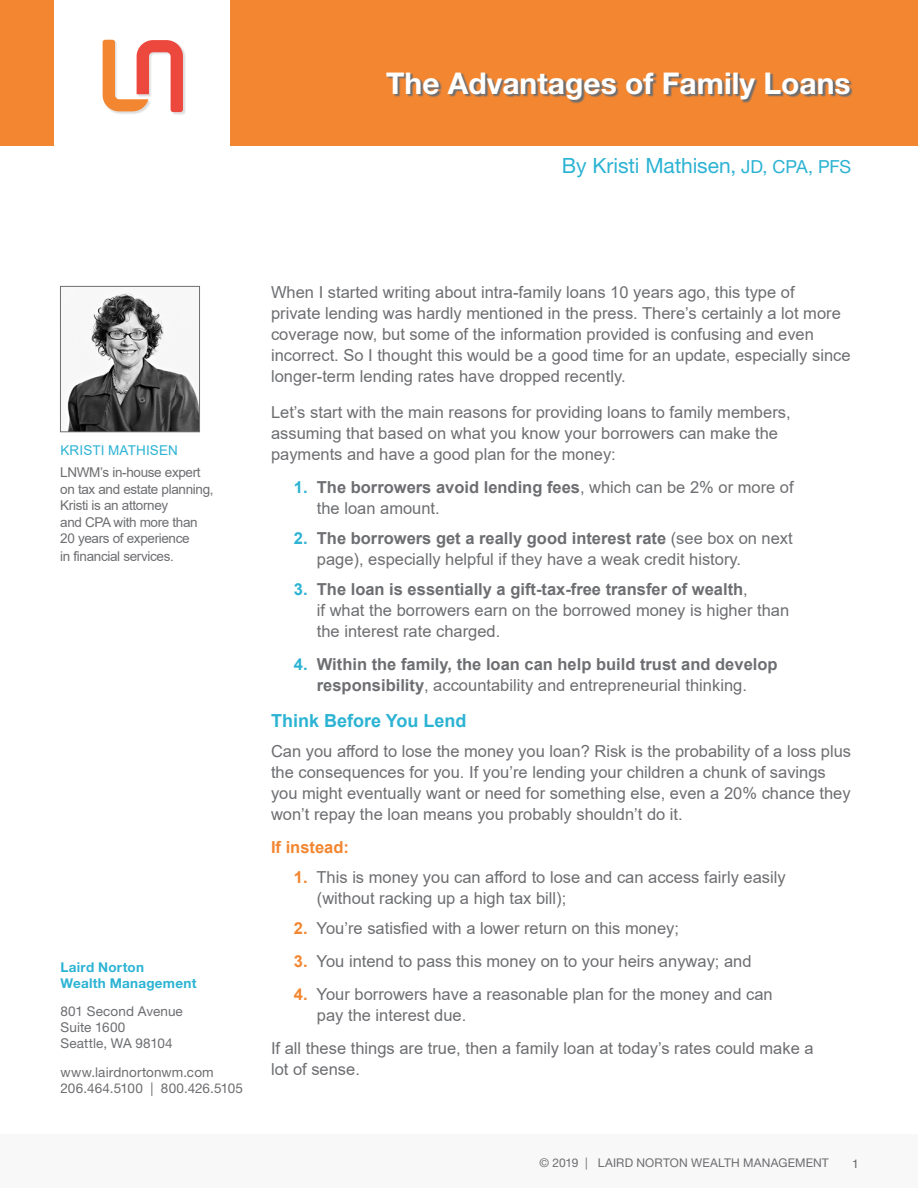
<style>
.page{position:relative;width:918px;height:1188px;background:#fff}
.page>*{position:absolute;margin:0;border:0;box-sizing:border-box;transform-origin:0 0}
.t1{font:700 30px "Helvetica Neue LT Std";color:#fff}
.t2{font:21px "Helvetica Neue LT Std";letter-spacing:-.005em;color:#2cb3d3}
.t3{font:700 18px "Arial";color:#2cb3d3}
.t4{font:16.5px/21px "Arial";color:#6d6e71}
.t5{font:700 16.5px/21px "Arial";color:#6d6e71;text-align:center}
.t6{font:700 16.5px "Arial";color:#f38630}
.t7{font:13.5px/16.5px "Arial";letter-spacing:-.025em;color:#6d6e71}
.t8{font:13.5px/16.2px "Helvetica Neue LT Std";letter-spacing:.01em;color:#6c6d70}
.t9{font:700 13.5px/16.2px "Helvetica Neue LT Std";letter-spacing:.02em;color:#2cb3d3}
.t10{font:12px "Helvetica Neue LT Std";letter-spacing:.015em;color:#6c6d70}
.t11{font:12px "Helvetica LT Std";color:#6c6d70}
.s1{font-size:18px}
.s2{color:#2cb3d3}
.s3{font-weight:700;color:#2cb3d3}
.s4{font-weight:700}
.s5{font-weight:400}
.s6{font-weight:700;color:#f38630}
</style>
<div class="page">
<div style="left:103px;top:40px;width:83px;height:75px;background:#231f20;opacity:.15"></div>
<svg style="left:103px;top:40px;width:80px;height:72px"></svg>
<div style="left:0;top:0;width:54px;height:146px;background:#f38630"></div>
<div style="left:230px;top:0;width:688px;height:146px;background:#f38630"></div>
<svg style="left:387px;top:74px;width:466px;height:30px"></svg>
<div style="left:0;top:1134px;width:918px;height:54px;background:#f8f8f8"></div>
<img style="left:67px;top:292px;width:131px;height:138px">
<div style="left:60px;top:286px;width:140px;height:146px;border:1px solid #6d6e71"></div>
<h1 class="t1" style="left:386px;top:65px;width:466px">The Advantages of Family Loans</h1>
<p class="t2" style="left:562px;top:153px;width:291px">By Kristi Mathisen, <span class="s1">JD, CPA, PFS</span></p>
<p class="t7" style="left:60px;top:439px;width:142px;line-height:22.5px"><span class="s2">KRISTI MATHISEN<br></span>LNWM’s in-house expert</p>
<p class="t7" style="left:60px;top:481px;width:155px">on tax and estate planning,<br>Kristi is an attorney<br>and CPA with more than<br>20 years of experience</p>
<p class="t7" style="left:60px;top:548px;width:115px">in financial services.</p>
<p class="t9" style="left:61px;top:958px;width:137px">Laird Norton<br>Wealth Management</p>
<p class="t8" style="left:61px;top:1003px;width:124px">801 Second Avenue<br>Suite 1600<br>Seattle, WA 98104</p>
<p class="t8" style="left:61px;top:1064px;width:184px">www.lairdnortonwm.com<br>206.464.5100 | 800.426.5105</p>
<p class="t4" style="left:271px;top:282px;width:581px">When I started writing about intra-family loans 10 years ago, this type of<br>private lending was hardly mentioned in the press. There’s certainly a lot more coverage now, but some of the information provided is confusing and even incorrect. So I thought this would be a good time for an update, especially since longer-term lending rates have dropped recently.</p>
<p class="t4" style="left:271px;top:402px;width:521px">Let’s start with the main reasons for providing loans to family members, assuming that based on what you know your borrowers can make the payments and have a good plan for the money:</p>
<p class="t4" style="left:317px;top:477px;width:478px;text-indent:-23px"><span class="s3">1.</span> <span class="s4">The borrowers avoid lending fees</span>, which can be 2% or more of the loan amount.</p>
<p class="t4" style="left:317px;top:528px;width:477px;text-indent:-23px"><span class="s3">2.</span> <span class="s4">The borrowers get a really good interest rate</span> (see box on next page), especially helpful if they have a weak credit history.</p>
<p class="t4" style="left:317px;top:579px;width:474px;text-indent:-23px"><span class="s3">3.</span> <span class="s4">The loan is essentially a gift-tax-free transfer of wealth</span>,<br>if what the borrowers earn on the borrowed money is higher than the interest rate charged.</p>
<p class="t5" style="left:294px;top:654px;width:485px"><span class="s2">4.</span> Within the family, the loan can help build trust and develop responsibility<span class="s5">, accountability and entrepreneurial thinking.</span></p>
<p class="t3" style="left:271px;top:708px;width:197px">Think Before You Lend</p>
<p class="t4" style="left:271px;top:741px;width:582px">Can you afford to lose the money you loan? Risk is the probability of a loss plus the consequences for you. If you’re lending your children a chunk of savings you might eventually want or need for something else, even a 20% chance they won’t repay the loan means you probably shouldn’t do it.</p>
<p class="t6" style="left:271px;top:836px;width:79px">If instead:</p>
<p class="t4" style="left:317px;top:867px;width:470px;text-indent:-23px"><span class="s6">1.</span> This is money you can afford to lose and can access fairly easily (without racking up a high tax bill);</p>
<p class="t4" style="left:294px;top:918px;width:387px"><span class="s6">2.</span> You’re satisfied with a lower return on this money;</p>
<p class="t4" style="left:294px;top:951px;width:459px"><span class="s6">3.</span> You intend to pass this money on to your heirs anyway; and</p>
<p class="t4" style="left:317px;top:984px;width:457px;text-indent:-23px"><span class="s6">4.</span> Your borrowers have a reasonable plan for the money and can pay the interest due.</p>
<p class="t4" style="left:271px;top:1038px;width:544px">If all these things are true, then a family loan at today’s rates could make a lot of sense.</p>
<p class="t10" style="left:539px;top:1156px;width:291px">© 2019 | LAIRD NORTON WEALTH MANAGEMENT</p>
<p class="t11" style="left:852px;top:1157px;width:8px">1</p>
</div>
